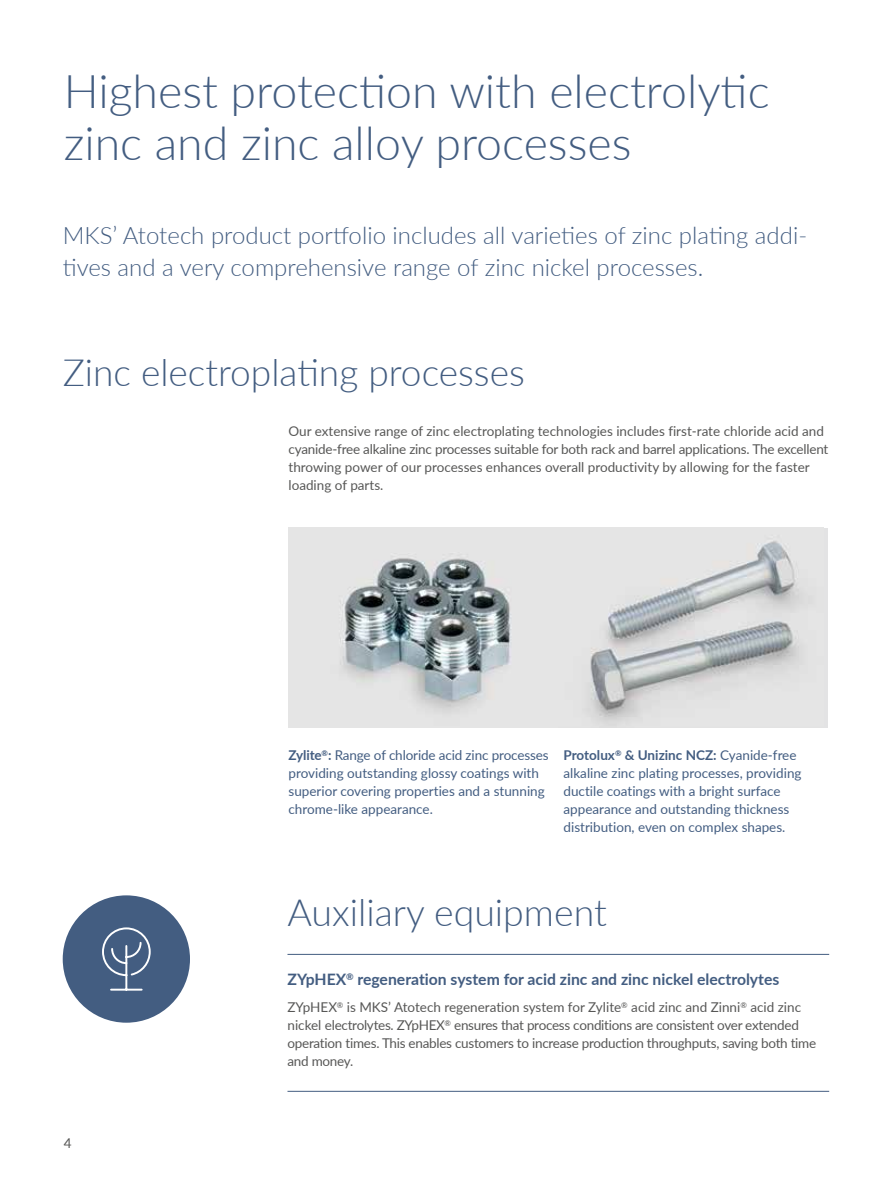
<style>
.page{position:relative;width:893px;height:1191px;background:#fff}
.page>*{position:absolute;margin:0;border:0;box-sizing:border-box;transform-origin:0 0}
.t1{font:300 46.5px/52.5px "Lato";color:#435d81}
.t2{font:300 37.5px "Lato";color:#435d81}
.t3{font:300 24px/31.5px "Lato";color:#435d81}
.t4{font:700 15.75px "Lato";color:#435d81}
.t5{font:13.5px/18px "Lato";letter-spacing:-.015em;color:#575756}
.t6{font:13.5px/18px "Lato";color:#435d81}
.s1{font-weight:700}
</style>
<div class="page">
<div style="left:63px;top:895px;width:127px;height:127px;background:#435d81;border-radius:50%"></div>
<svg style="left:102px;top:927px;width:49px;height:64px"></svg>
<img style="left:289px;top:528px;width:269px;height:199px">
<svg style="left:558px;top:528px;width:270px;height:199px;background:#d3d5d6"></svg>
<hr style="left:287px;top:1091px;width:542px;height:1px;background:#435d81">
<hr style="left:287px;top:954px;width:542px;height:1px;background:#435d81">
<h1 class="t1" style="left:64px;top:63px;width:707px">Highest protection with electrolytic zinc and zinc alloy processes</h1>
<h3 class="t3" style="left:63px;top:219px;width:746px">MKS’ Atotech product portfolio includes all varieties of zinc plating addi&shy;tives and a very comprehensive range of zinc nickel processes.</h3>
<h2 class="t2" style="left:63px;top:347px;width:464px">Zinc electroplating processes</h2>
<p class="t5" style="left:289px;top:422px;width:541px">Our extensive range of zinc electroplating technologies includes first-rate chloride acid and cyanide-free alkaline zinc processes suitable for both rack and barrel applications. The excellent throwing power of our processes enhances overall productivity by allowing for the faster loading of parts.</p>
<p class="t6" style="left:289px;top:746px;width:262px"><span class="s1">Zylite</span><sup>®</sup><span class="s1">:</span> Range of chloride acid zinc processes providing outstanding glossy coatings with superior covering properties and a stunning chrome-like appearance.</p>
<p class="t6" style="left:564px;top:746px;width:239px"><span class="s1">Protolux</span><sup>®</sup> <span class="s1">&amp; Unizinc NCZ:</span> Cyanide-free alkaline zinc plating processes, providing ductile coatings with a bright surface appearance and outstanding thickness distribution, even on complex shapes.</p>
<h2 class="t2" style="left:287px;top:886px;width:321px">Auxiliary equipment</h2>
<p class="t5" style="left:64px;top:1134px;width:9px">4</p>
<p class="t4" style="left:287px;top:968px;width:493px">ZYpHEX<sup>®</sup> regeneration system for acid zinc and zinc nickel electrolytes</p>
<p class="t5" style="left:287px;top:998px;width:530px">ZYpHEX<sup>®</sup> is MKS’ Atotech regeneration system for Zylite<sup>®</sup> acid zinc and Zinni<sup>®</sup> acid zinc nickel electrolytes. ZYpHEX<sup>®</sup> ensures that process conditions are consistent over extended operation times. This enables customers to increase production throughputs, saving both time and money.</p>
</div>
